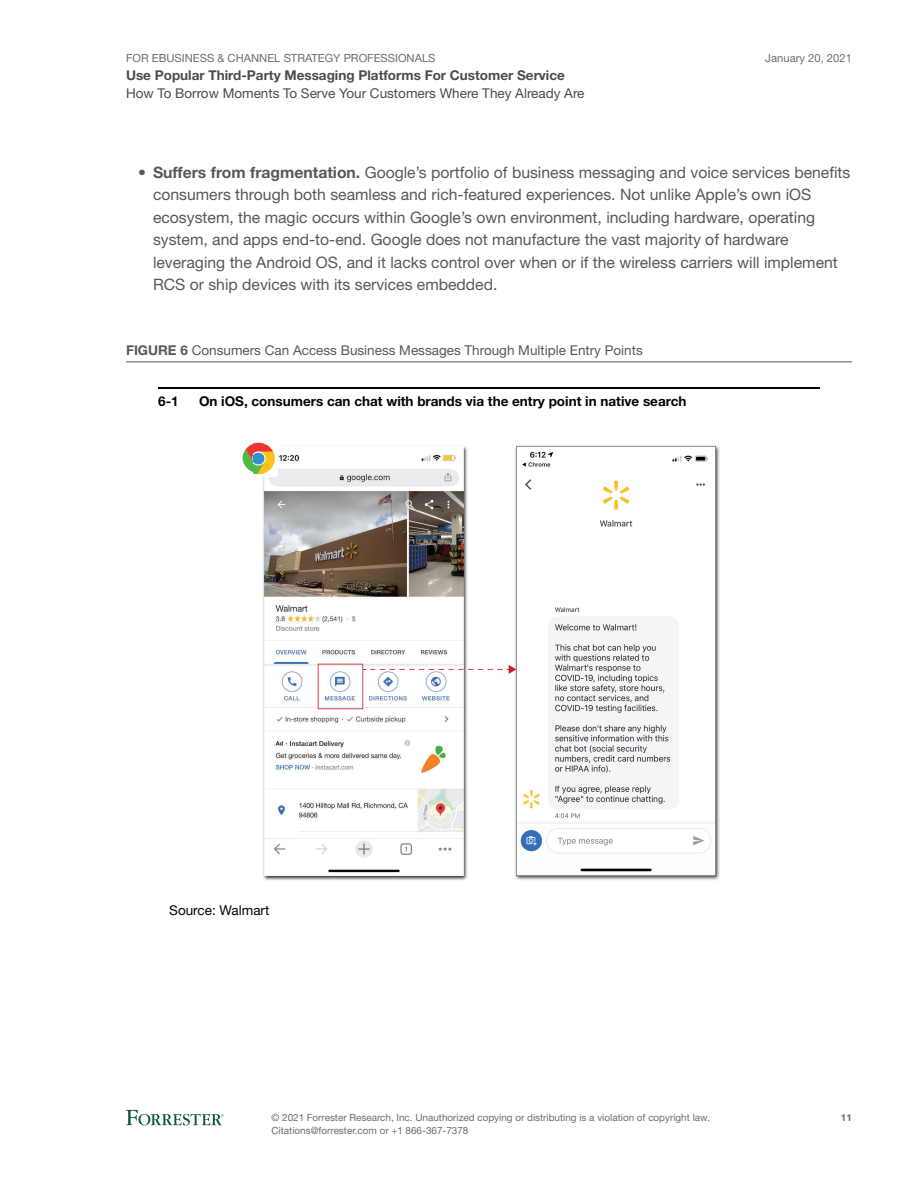
<style>
.page{position:relative;width:918px;height:1188px;background:#fff}
.page>*{position:absolute;margin:0;border:0;box-sizing:border-box;transform-origin:0 0}
.t1{font:15.75px/22.5px "Helvetica Neue LT Std";color:#57585a}
.FigureFullPage{font:13.5px "Helvetica Neue LT Std";color:#57585a}
.t2{font:700 13.5px "Helvetica Neue LT Std";color:#040503}
.t3{font:700 13.5px "Helvetica Neue LT Std";color:#4b4c4d}
.t4{font:13.5px "Helvetica Neue LT Std";color:#4b4c4d}
.t5{font:13.5px "Helvetica Neue LT Std";color:#040503}
.t6{font:11.25px "Helvetica Neue LT Std";color:#6c6d70}
.t7{font:9.9px/12.8px "Helvetica Neue LT Std";color:#6c6d70}
.t8{font:700 9.9px "Helvetica Neue LT Std";color:#6c6d70}
.s1{font-weight:700}
</style>
<div class="page">
<svg style="left:126px;top:1110px;width:98px;height:15px"></svg>
<hr style="left:126px;top:361px;width:726px;height:1px;background:#57585a">
<img style="left:515px;top:445px;width:205px;height:435px">
<img style="left:262px;top:446px;width:206px;height:435px">
<hr style="left:158px;top:387px;width:662px;height:2px;background:#040503">
<svg style="left:318px;top:664px;width:198px;height:45px"></svg>
<img style="left:242px;top:442px;width:36px;height:35px">
<p class="t6" style="left:126px;top:51px;width:311px">FOR EBUSINESS &amp; CHANNEL STRATEGY PROFESSIONALS</p>
<p class="t3" style="left:126px;top:67px;width:440px">Use Popular Third-Party Messaging Platforms For Customer Service</p>
<p class="t4" style="left:126px;top:85px;width:460px">How To Borrow Moments To Serve Your Customers Where They Already Are</p>
<p class="t6" style="left:765px;top:51px;width:88px">January 20, 2021</p>
<p class="t1" style="left:153px;top:161px;width:699px;text-indent:-15px"><span class="s1">• Suffers from fragmentation.</span> Google’s portfolio of business messaging and voice services benefits consumers through both seamless and rich-featured experiences. Not unlike Apple’s own iOS ecosystem, the magic occurs within Google’s own environment, including hardware, operating system, and apps end-to-end. Google does not manufacture the vast majority of hardware leveraging the Android OS, and it lacks control over when or if the wireless carriers will implement RCS or ship devices with its services embedded.</p>
<p class="FigureFullPage" style="left:126px;top:343px;width:518px"><span class="s1">FIGURE 6</span> Consumers Can Access Business Messages Through Multiple Entry Points</p>
<p class="t2" style="left:158px;top:393px;width:22px">6-1</p>
<p class="t2" style="left:199px;top:393px;width:489px">On iOS, consumers can chat with brands via the entry point in native search</p>
<p class="t5" style="left:169px;top:902px;width:102px">Source: Walmart</p>
<p class="t7" style="left:272px;top:1111px;width:440px">© 2021 Forrester Research, Inc. Unauthorized copying or distributing is a violation of copyright law.<br>Citations@forrester.com or +1 866-367-7378</p>
<p class="t8" style="left:841px;top:1112px;width:13px">11</p>
</div>
